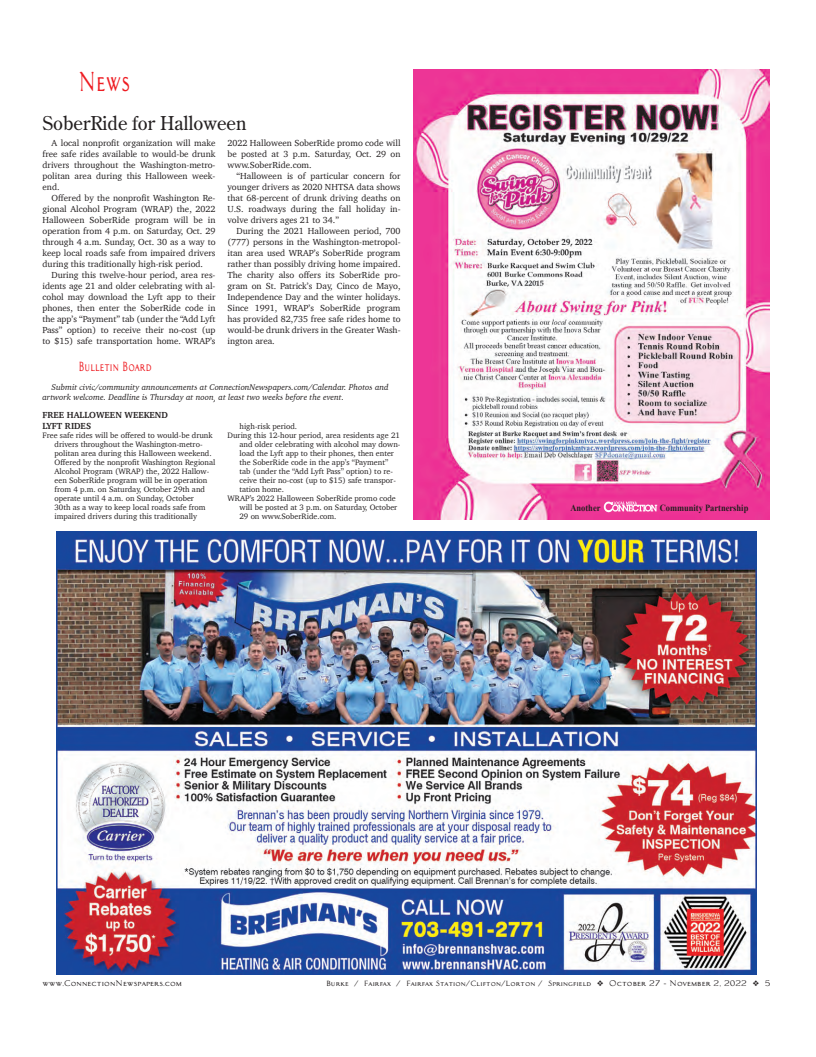
<style>
.page{position:relative;width:816px;height:1057px;background:#fff}
.page>*{position:absolute;margin:0;border:0;box-sizing:border-box;transform-origin:0 0}
.t1{font:27px "Architect Bold V";color:#ee1d23;scale:.7 1}
.t2{font:19px "Century Old Style";color:#231f20}
.t3{font:13px "Architect Bold V";color:#ee1d23;scale:.7 1}
.t4{font:700 9.4px "Times New Roman";color:#231f20;scale:.9 1}
.t5{font:9px/11px "Charter";color:#231f20;text-align:justify}
.t6{font:700 9px/11px "Charter";color:#231f20}
.t7{font:italic 8.5px/9.5px "Charter";color:#231f20}
.t8{font:8px/9px "Charter";color:#231f20}
.t9{font:8px "Architect Bold V";color:#231f20}
.t10{font:7.4px "Architect Bold V";color:#231f20}
.s1{font-size:8px}
</style>
<div class="page">
<img style="left:414px;top:70px;width:355px;height:449px">
<img style="left:602px;top:501px;width:56px;height:11px">
<img style="left:57px;top:531px;width:699px;height:443px">
<h1 class="t1" style="left:78px;top:66px;width:75px">News</h1>
<h2 class="t2" style="left:42px;top:111px;width:206px">SoberRide for Halloween</h2>
<p class="t5" style="left:42px;top:137px;width:174px;text-indent:9px">A local nonprofit organization will make free safe rides available to would-be drunk drivers throughout the Washington-metro&shy;politan area during this Halloween week&shy;end.</p>
<p class="t5" style="left:42px;top:192px;width:174px;text-indent:9px">Offered by the nonprofit Washington Re&shy;gional Alcohol Program (WRAP) the, 2022<br>Halloween SoberRide program will be in operation from 4 p.m. on Saturday, Oct. 29 through 4 a.m. Sunday, Oct. 30 as a way to keep local roads safe from impaired drivers during this traditionally high-risk period.</p>
<p class="t5" style="left:42px;top:269px;width:174px;text-indent:9px">During this twelve-hour period, area res&shy;idents age 21 and older celebrating with al&shy;cohol may download the Lyft app to their phones, then enter the SoberRide code in the app’s “Payment” tab (under the “Add Lyft Pass” option) to receive their no-cost (up to $15) safe transportation home. WRAP’s</p>
<p class="t5" style="left:227px;top:137px;width:174px">2022 Halloween SoberRide promo code will be posted at 3 p.m. Saturday, Oct. 29 on www.SoberRide.com.</p>
<p class="t5" style="left:227px;top:170px;width:174px;text-indent:9px">“Halloween is of particular concern for younger drivers as 2020 NHTSA data shows that 68-percent of drunk driving deaths on U.S. roadways during the fall holiday in&shy;volve drivers ages 21 to 34.”</p>
<p class="t5" style="left:227px;top:225px;width:174px;text-indent:9px">During the 2021 Halloween period, 700 (777) persons in the Washington-metropol&shy;itan area used WRAP’s SoberRide program rather than possibly driving home impaired.<br>The charity also offers its SoberRide pro&shy;gram on St. Patrick’s Day, Cinco de Mayo, Independence Day and the winter holidays.<br>Since 1991, WRAP’s SoberRide program has provided 82,735 free safe rides home to would-be drunk drivers in the Greater Wash&shy;ington area.</p>
<h3 class="t3" style="left:78px;top:359px;width:106px">Bulletin Board</h3>
<p class="t7" style="left:42px;top:383px;width:348px;text-indent:9px">Submit civic/community announcements at ConnectionNewspapers.com/Calendar. Photos and artwork welcome. Deadline is Thursday at noon, at least two weeks before the event.</p>
<p class="t6" style="left:42px;top:409px;width:127px">FREE HALLOWEEN WEEKEND<br>LYFT RIDES</p>
<p class="t8" style="left:55px;top:431px;width:162px;text-indent:-12px">Free safe rides will be offered to would-be drunk drivers throughout the Washington-metro&shy;politan area during this Halloween weekend.<br>Offered by the nonprofit Washington Regional Alcohol Program (WRAP) the, 2022 Hallow&shy;een SoberRide program will be in operation from 4 p.m. on Saturday, October 29th and operate until 4 a.m. on Sunday, October<br>30th as a way to keep local roads safe from impaired drivers during this traditionally</p>
<p class="t8" style="left:239px;top:422px;width:59px">high-risk period.</p>
<p class="t8" style="left:227px;top:431px;width:174px">During this 12-hour period, area residents age 21</p>
<p class="t8" style="left:239px;top:440px;width:162px">and older celebrating with alcohol may down-</p>
<p class="t8" style="left:239px;top:449px;width:156px">load the Lyft app to their phones, then enter</p>
<p class="t8" style="left:239px;top:458px;width:150px">the SoberRide code in the app’s “Payment”</p>
<p class="t8" style="left:239px;top:467px;width:155px">tab (under the “Add Lyft Pass” option) to re-</p>
<p class="t8" style="left:239px;top:476px;width:158px">ceive their no-cost (up to $15) safe transpor-</p>
<p class="t8" style="left:239px;top:485px;width:46px">tation home.</p>
<p class="t8" style="left:227px;top:494px;width:170px">WRAP’s 2022 Halloween SoberRide promo code</p>
<p class="t8" style="left:239px;top:503px;width:159px">will be posted at 3 p.m. on Saturday, October</p>
<p class="t8" style="left:239px;top:512px;width:98px">29 on www.SoberRide.com.</p>
<p class="t4" style="left:570px;top:501px;width:35px">Another</p>
<p class="t4" style="left:659px;top:501px;width:100px">Community Partnership</p>
<p class="t9" style="left:42px;top:978px;width:141px">www.ConnectionNewspapers.com</p>
<p class="t10" style="left:326px;top:979px;width:446px">Burke / Fairfax / Fairfax Station/Clifton/Lorton / Springfield ❖ <span class="s1">October 27 - November 2, 2022</span> ❖ <span class="s1">5</span></p>
</div>
